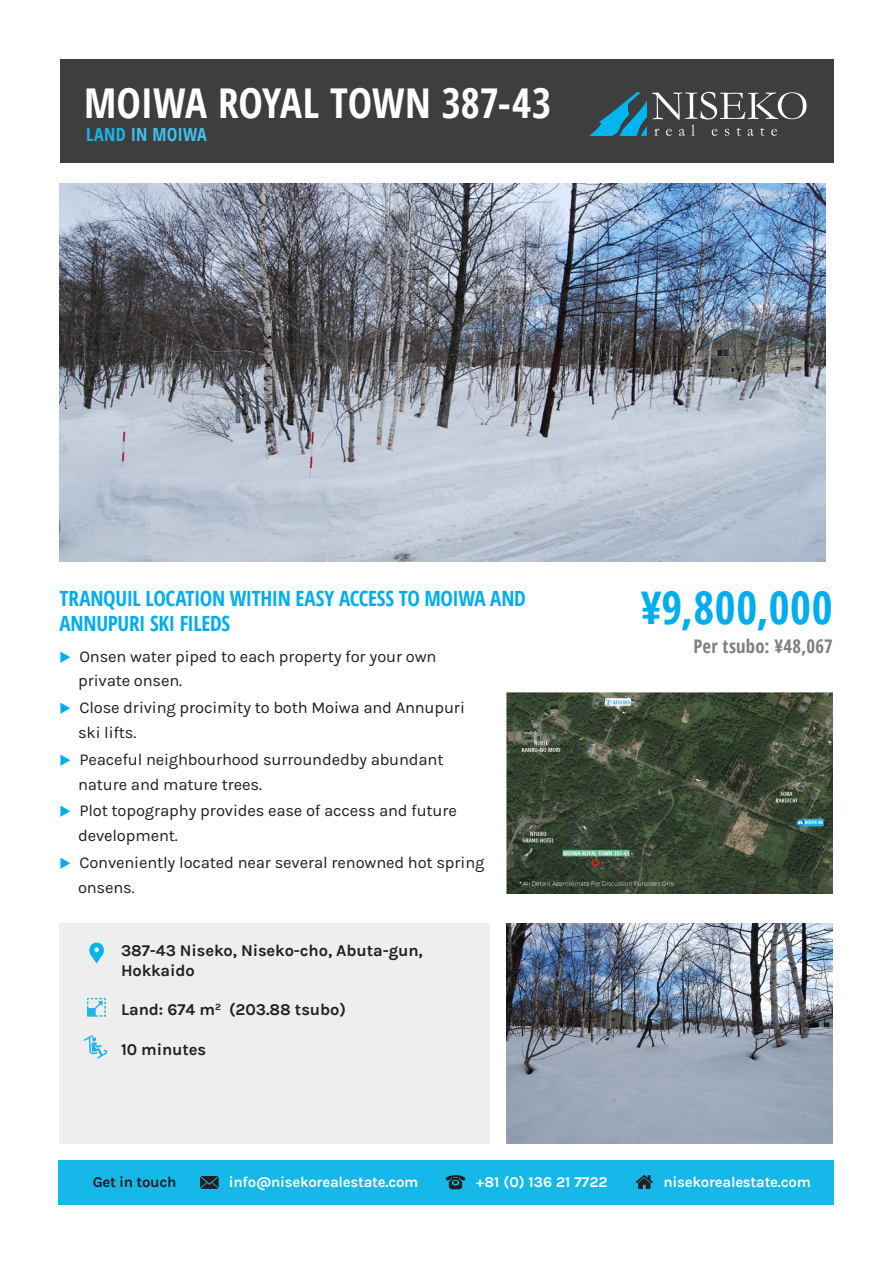
<style>
.page{position:relative;width:893px;height:1263px;background:#fff}
.page>*{position:absolute;margin:0;border:0;box-sizing:border-box;transform-origin:0 0}
.t1{font:700 condensed 45px "Open Sans";letter-spacing:.015em;color:#00aeef}
.t2{font:700 condensed 41.1px "Open Sans";color:#fff}
.t3{font:700 condensed 21px/25.2px "Open Sans";letter-spacing:-.015em;color:#00aeef}
.t4{font:700 condensed 18.75px "Open Sans";letter-spacing:.01em;color:#7e8083}
.t5{font:700 condensed 18px "Open Sans";letter-spacing:.01em;color:#41c1eb}
.t6{font:16.5px/24.8px "Karla";letter-spacing:-.01em;color:#231f20}
.Details{font:700 16.5px/19.5px "Karla";letter-spacing:-.005em;color:#231f20}
.t7{font:700 15px "Karla";letter-spacing:-.02em;color:#fff}
.t8{font:700 15px "Karla";color:#fff}
.t9{font:700 15px "Karla";letter-spacing:-.02em;color:#231f20}
.s1{color:#15b8e8}
</style>
<div class="page">
<div style="left:60px;top:60px;width:773px;height:103px;background:#3e3e3f"></div>
<img style="left:60px;top:183px;width:766px;height:378px">
<img style="left:507px;top:692px;width:326px;height:201px">
<img style="left:507px;top:923px;width:326px;height:221px">
<div style="left:58px;top:1160px;width:775px;height:44px;background:#15b8e8"></div>
<svg style="left:445px;top:1175px;width:21px;height:14px"></svg>
<svg style="left:636px;top:1175px;width:17px;height:14px"></svg>
<svg style="left:200px;top:1176px;width:19px;height:13px"></svg>
<svg style="left:589px;top:92px;width:217px;height:44px"></svg>
<div style="left:59px;top:923px;width:431px;height:221px;background:#eeeeef"></div>
<svg style="left:89px;top:942px;width:15px;height:21px"></svg>
<svg style="left:87px;top:998px;width:19px;height:19px"></svg>
<svg style="left:84px;top:1035px;width:24px;height:24px"></svg>
<p class="t2" style="left:84px;top:75px;width:468px">MOIWA ROYAL TOWN 387-43</p>
<p class="t5" style="left:86px;top:122px;width:122px"><span class="s1">LAND</span> IN MOIWA</p>
<p class="t3" style="left:60px;top:585px;width:468px">TRANQUIL LOCATION WITHIN EASY ACCESS TO MOIWA AND<br>ANNUPURI SKI FILEDS</p>
<p class="t1" style="left:641px;top:576px;width:193px">¥9,800,000</p>
<p class="t4" style="left:693px;top:633px;width:141px">Per tsubo: ¥48,067</p>
<p class="t6" style="left:78px;top:644px;width:360px">Onsen water piped to each property for your own private onsen.</p>
<p class="t6" style="left:78px;top:695px;width:388px">Close driving procimity to both Moiwa and Annupuri ski lifts.</p>
<p class="t6" style="left:78px;top:747px;width:367px">Peaceful neighbourhood surroundedby abundant nature and mature trees.</p>
<p class="t6" style="left:78px;top:799px;width:381px">Plot topography provides ease of access and future development.</p>
<p class="t6" style="left:78px;top:850px;width:408px">Conveniently located near several renowned hot spring onsens.</p>
<p class="Details" style="left:121px;top:941px;width:303px">387-43 Niseko, Niseko-cho, Abuta-gun,<br>Hokkaido</p>
<p class="Details" style="left:121px;top:1000px;width:227px">Land: 674 m<sup>2</sup> (203.88 tsubo)</p>
<p class="Details" style="left:121px;top:1039px;width:87px">10 minutes</p>
<p class="t9" style="left:93px;top:1173px;width:85px">Get in touch</p>
<p class="t7" style="left:229px;top:1173px;width:191px">info@nisekorealestate.com</p>
<p class="t8" style="left:476px;top:1173px;width:133px">+81 (0) 136 21 7722</p>
<p class="t7" style="left:664px;top:1173px;width:149px">nisekorealestate.com</p>
</div>
